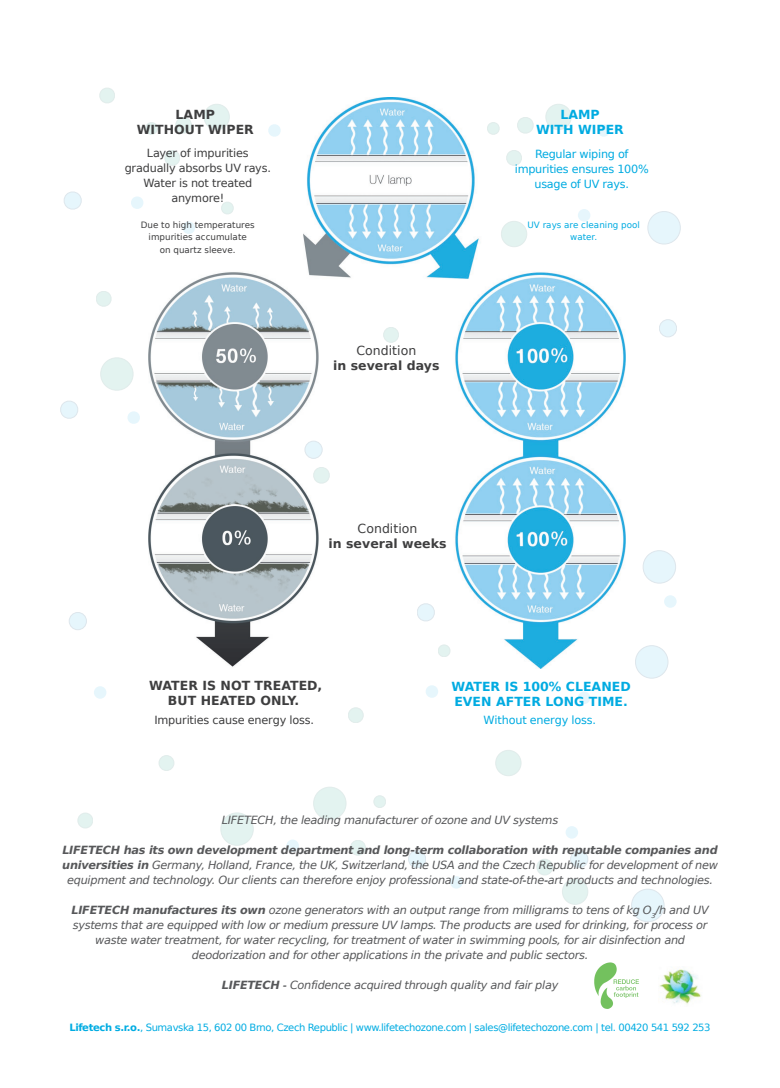
<style>
.page{position:relative;width:780px;height:1088px;background:#fff}
.page>*{position:absolute;margin:0;border:0;box-sizing:border-box;transform-origin:0 0}
.t1{font:700 12.5px/15px "DejaVu Sans";color:#3e3e3f;text-align:center}
.t2{font:700 12.5px/15px "DejaVu Sans";color:#00abe1}
.t3{font:12.5px "DejaVu Sans";color:#3e3e3f}
.t4{font:italic 11.25px/15px "DejaVu Sans";letter-spacing:-.025em;color:#57585a;text-align:center}
.t5{font:11.25px/15px "DejaVu Sans";letter-spacing:-.015em;color:#3e3e3f;text-align:center}
.t6{font:11.25px/15px "DejaVu Sans";letter-spacing:-.025em;color:#00abe1;text-align:center}
.t7{font:10px "DejaVu Sans";letter-spacing:-.04em;color:#00ace2}
.t8{font:8.75px/12.5px "DejaVu Sans";color:#3e3e3f;text-align:center}
.t9{font:8.75px/12.5px "DejaVu Sans";color:#00abe1;text-align:center}
.s1{font-weight:700}
</style>
<div class="page">
<div style="left:313px;top:787px;width:33px;height:32px;background:#e3f3f0;border-radius:50%"></div>
<div style="left:313px;top:787px;width:33px;height:33px;border:1px solid #d7e5e3;border-radius:50%"></div>
<div style="left:221px;top:813px;width:32px;height:32px;background:#e3f3f0;border-radius:50%"></div>
<div style="left:220px;top:812px;width:34px;height:34px;border:1px solid #d7e5e3;border-radius:50%"></div>
<div style="left:562px;top:879px;width:26px;height:25px;background:#e3f3f0;border-radius:50%"></div>
<div style="left:562px;top:878px;width:26px;height:27px;border:1px solid #d7e5e3;border-radius:50%"></div>
<div style="left:350px;top:840px;width:15px;height:15px;background:#e3f3f0;border-radius:50%"></div>
<div style="left:350px;top:840px;width:15px;height:15px;border:1px solid #d7e5e3;border-radius:50%"></div>
<div style="left:348px;top:708px;width:15px;height:15px;background:#e3f3f0;border-radius:50%"></div>
<div style="left:348px;top:707px;width:15px;height:16px;border:1px solid #d7e5e3;border-radius:50%"></div>
<div style="left:374px;top:796px;width:11px;height:11px;background:#e3f3f0;border-radius:50%"></div>
<div style="left:373px;top:795px;width:13px;height:13px;border:1px solid #d7e5e3;border-radius:50%"></div>
<div style="left:537px;top:859px;width:15px;height:16px;background:#e3f3f0;border-radius:50%"></div>
<div style="left:536px;top:859px;width:17px;height:16px;border:1px solid #d7e5e3;border-radius:50%"></div>
<div style="left:631px;top:889px;width:33px;height:33px;background:#e0f4fc;border-radius:50%"></div>
<div style="left:631px;top:889px;width:33px;height:33px;border:1px solid #d6e1e8;border-radius:50%"></div>
<div style="left:570px;top:850px;width:18px;height:18px;background:#e0f4fc;border-radius:50%"></div>
<div style="left:570px;top:850px;width:18px;height:18px;border:1px solid #d6e1e8;border-radius:50%"></div>
<div style="left:565px;top:826px;width:13px;height:12px;background:#e0f4fc;border-radius:50%"></div>
<div style="left:450px;top:876px;width:12px;height:12px;background:#e0f4fc;border-radius:50%"></div>
<div style="left:286px;top:839px;width:13px;height:13px;background:#e0f4fc;border-radius:50%"></div>
<div style="left:495px;top:750px;width:26px;height:26px;background:#e3f3f0;border-radius:50%"></div>
<div style="left:495px;top:750px;width:26px;height:26px;border:1px solid #d7e5e3;border-radius:50%"></div>
<div style="left:78px;top:813px;width:15px;height:15px;background:#e3f3f0;border-radius:50%"></div>
<div style="left:78px;top:813px;width:15px;height:15px;border:1px solid #d7e5e3;border-radius:50%"></div>
<div style="left:635px;top:646px;width:33px;height:32px;background:#e0f4fc;border-radius:50%"></div>
<div style="left:635px;top:645px;width:33px;height:34px;border:1px solid #d6e1e8;border-radius:50%"></div>
<div style="left:69px;top:612px;width:17px;height:18px;background:#e0f4fc;border-radius:50%"></div>
<div style="left:69px;top:612px;width:18px;height:18px;border:1px solid #d6e1e8;border-radius:50%"></div>
<div style="left:578px;top:691px;width:12px;height:13px;background:#e0f4fc;border-radius:50%"></div>
<div style="left:94px;top:686px;width:12px;height:13px;background:#e0f4fc;border-radius:50%"></div>
<svg style="left:100px;top:357px;width:34px;height:34px"></svg>
<svg style="left:60px;top:401px;width:18px;height:18px"></svg>
<svg style="left:127px;top:411px;width:13px;height:13px"></svg>
<svg style="left:64px;top:191px;width:18px;height:19px"></svg>
<svg style="left:642px;top:550px;width:34px;height:34px"></svg>
<img style="left:149px;top:97px;width:476px;height:571px">
<img style="left:659px;top:969px;width:42px;height:36px">
<img style="left:594px;top:962px;width:45px;height:47px">
<div style="left:425px;top:685px;width:13px;height:13px;background:#e0f4fc;border-radius:50%"></div>
<div style="left:501px;top:221px;width:25px;height:26px;background:#e3f3f0;border-radius:50%"></div>
<div style="left:501px;top:221px;width:26px;height:26px;border:1px solid #d7e5e3;border-radius:50%"></div>
<div style="left:578px;top:209px;width:12px;height:12px;background:#e0f4fc;border-radius:50%"></div>
<svg style="left:96px;top:291px;width:15px;height:15px"></svg>
<svg style="left:221px;top:202px;width:12px;height:12px"></svg>
<svg style="left:313px;top:467px;width:17px;height:16px"></svg>
<svg style="left:408px;top:850px;width:18px;height:18px"></svg>
<svg style="left:182px;top:222px;width:13px;height:12px"></svg>
<svg style="left:203px;top:104px;width:27px;height:26px"></svg>
<svg style="left:165px;top:150px;width:15px;height:16px"></svg>
<svg style="left:99px;top:88px;width:16px;height:15px"></svg>
<svg style="left:145px;top:122px;width:13px;height:13px"></svg>
<svg style="left:175px;top:117px;width:17px;height:16px"></svg>
<svg style="left:268px;top:124px;width:13px;height:13px"></svg>
<svg style="left:131px;top:196px;width:12px;height:13px"></svg>
<svg style="left:647px;top:211px;width:33px;height:33px"></svg>
<svg style="left:417px;top:603px;width:17px;height:18px"></svg>
<svg style="left:545px;top:104px;width:26px;height:26px"></svg>
<svg style="left:506px;top:150px;width:15px;height:16px"></svg>
<svg style="left:487px;top:122px;width:12px;height:13px"></svg>
<svg style="left:517px;top:117px;width:16px;height:16px"></svg>
<svg style="left:597px;top:124px;width:13px;height:13px"></svg>
<div style="left:159px;top:755px;width:15px;height:15px;background:#e3f3f0;border-radius:50%"></div>
<div style="left:159px;top:755px;width:15px;height:16px;border:1px solid #d7e5e3;border-radius:50%"></div>
<div style="left:438px;top:645px;width:12px;height:12px;background:#e3f3f0;border-radius:50%"></div>
<div style="left:438px;top:645px;width:12px;height:12px;border:1px solid #d7e5e3;border-radius:50%"></div>
<div style="left:659px;top:320px;width:17px;height:17px;background:#e0f4fc;border-radius:50%"></div>
<div style="left:659px;top:319px;width:17px;height:18px;border:1px solid #d6e1e8;border-radius:50%"></div>
<div style="left:664px;top:595px;width:12px;height:13px;background:#e0f4fc;border-radius:50%"></div>
<div style="left:383px;top:327px;width:15px;height:15px;background:#e3f3f0;border-radius:50%"></div>
<div style="left:383px;top:327px;width:16px;height:15px;border:1px solid #d7e5e3;border-radius:50%"></div>
<div style="left:305px;top:441px;width:17px;height:17px;background:#e0f4fc;border-radius:50%"></div>
<div style="left:304px;top:441px;width:18px;height:18px;border:1px solid #d6e1e8;border-radius:50%"></div>
<p class="t1" style="left:137px;top:106px;width:119px">LAMP<br>WITHOUT WIPER</p>
<p class="t5" style="left:125px;top:145px;width:148px">Layer of impurities gradually absorbs UV rays.<br>Water is not treated anymore!</p>
<p class="t8" style="left:141px;top:218px;width:115px">Due to high temperatures impurities accumulate<br>on quartz sleeve.</p>
<p class="t3" style="left:356px;top:340px;width:61px">Condition</p>
<p class="t1" style="left:333px;top:358px;width:108px">in several days</p>
<p class="t3" style="left:357px;top:518px;width:61px">Condition</p>
<p class="t1" style="left:328px;top:535px;width:119px">in several weeks</p>
<p class="t2" style="left:536px;top:106px;width:89px;text-align:center">LAMP<br>WITH WIPER</p>
<p class="t6" style="left:515px;top:146px;width:135px">Regular wiping of impurities ensures 100% usage of UV rays.</p>
<p class="t9" style="left:527px;top:218px;width:114px">UV rays are cleaning pool water.</p>
<p class="t1" style="left:149px;top:678px;width:175px">WATER IS NOT TREATED,<br>BUT HEATED ONLY.</p>
<p class="t2" style="left:451px;top:678px;width:181px">WATER IS 100% CLEANED<br>EVEN AFTER LONG TIME.</p>
<p class="t5" style="left:154px;top:712px;width:161px">Impurities cause energy loss.</p>
<p class="t6" style="left:483px;top:712px;width:114px">Without energy loss.</p>
<p class="t4" style="left:222px;top:813px;width:338px">LIFETECH, the leading manufacturer of ozone and UV systems</p>
<p class="t4" style="left:62px;top:843px;width:657px"><span class="s1">LIFETECH has its own development department and long-term collaboration with reputable companies and universities in</span> Germany, Holland, France, the UK, Switzerland, the USA and the Czech Republic for development of new equipment and technology. Our clients can therefore enjoy professional and state-of-the-art products and technologies.</p>
<p class="t4" style="left:71px;top:903px;width:638px"><span class="s1">LIFETECH manufactures its own</span> ozone generators with an output range from milligrams to tens of kg O<sub>3</sub>/h and UV systems that are equipped with low or medium pressure UV lamps. The products are used for drinking, for process or waste water treatment, for water recycling, for treatment of water in swimming pools, for air disinfection and deodorization and for other applications in the private and public sectors.</p>
<p class="t4" style="left:222px;top:978px;width:338px"><span class="s1">LIFETECH</span> - Confidence acquired through quality and fair play</p>
<p class="t7" style="left:69px;top:1019px;width:642px"><span class="s1">Lifetech s.r.o.</span>, Sumavska 15, 602 00 Brno, Czech Republic | www.lifetechozone.com | sales@lifetechozone.com | tel. 00420 541 592 253</p>
</div>
